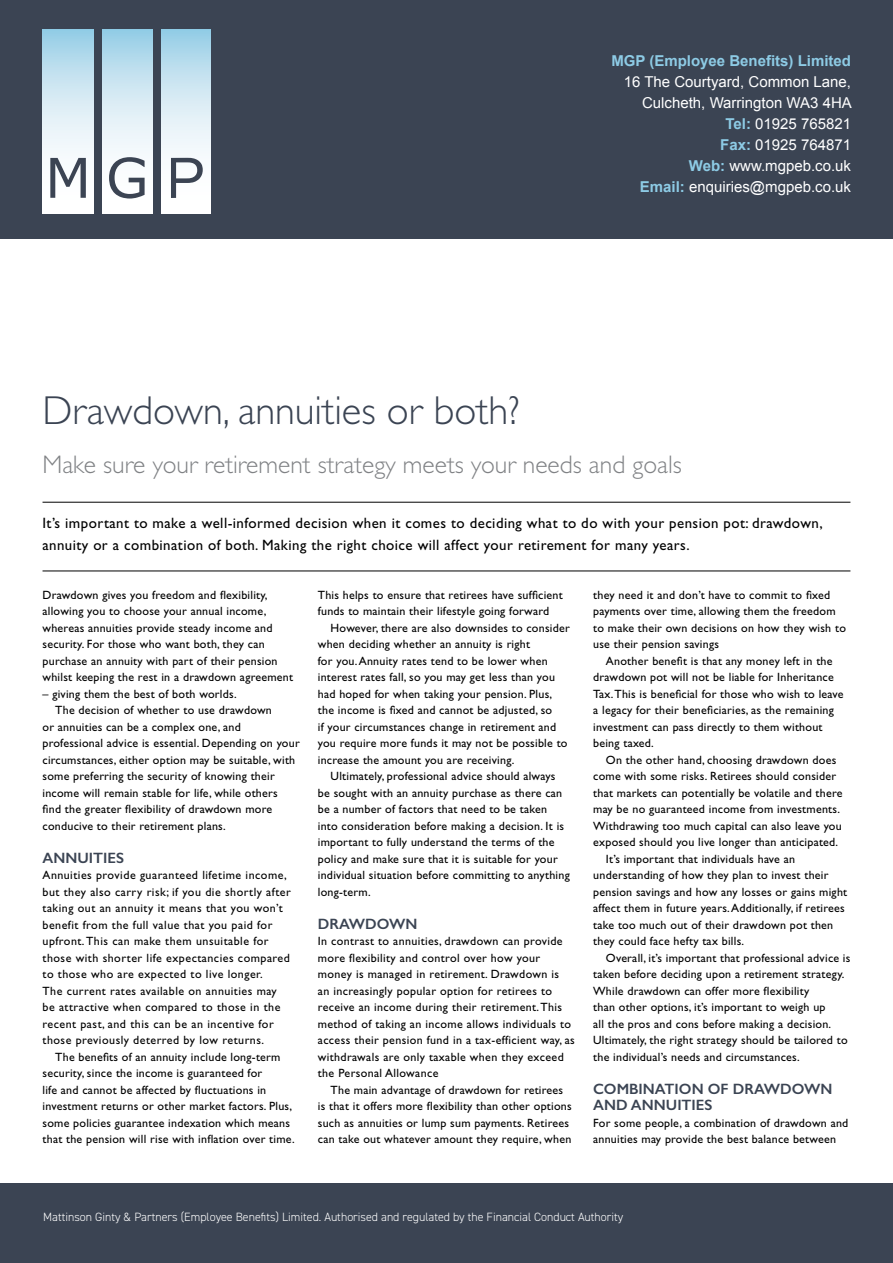
<style>
.page{position:relative;width:893px;height:1263px;background:#fff}
.page>*{position:absolute;margin:0;border:0;box-sizing:border-box;transform-origin:0 0}
.t1{font:300 40.5px "Gill Sans";color:#3b4453}
.t2{font:300 25.5px "Gill Sans";color:#808285}
.t3{font:15px/22.5px "Gill Sans";letter-spacing:.03em;color:#000}
.t4{font:15px/21px "Arial";color:#fff;text-align:right}
.t5{font:600 15px/16.5px "Gill Sans";color:#3b4453}
.t6{font:700 15px "Arial";color:#8dcbe5}
.t7{font:12px/16.5px "Gill Sans";letter-spacing:.02em;color:#000}
.t8{font:12px/16.5px "Gill Sans";letter-spacing:.04em;color:#000}
.t9{font:300 12px "DIN2014";color:#fff}
.s1{font-weight:700;color:#8dcbe5}
</style>
<div class="page">
<hr style="left:43px;top:502px;width:807px;height:1px;background:#000">
<hr style="left:43px;top:571px;width:807px;height:1px;background:#000">
<div style="left:1px;top:0;width:892px;height:238px;background:#3b4453"></div>
<svg style="left:161px;top:29px;width:50px;height:185px;background:#d6ebf4"></svg>
<svg style="left:103px;top:29px;width:49px;height:185px;background:#d5eaf4"></svg>
<svg style="left:42px;top:29px;width:52px;height:185px;background:#d6ebf4"></svg>
<svg style="left:109px;top:157px;width:36px;height:42px"></svg>
<svg style="left:50px;top:158px;width:36px;height:40px"></svg>
<svg style="left:171px;top:158px;width:32px;height:40px"></svg>
<div style="left:0;top:1183px;width:893px;height:80px;background:#3b4453"></div>
<p class="t6" style="left:611px;top:52px;width:241px">MGP (Employee Benefits) Limited</p>
<p class="t4" style="left:624px;top:71px;width:230px">16 The Courtyard, Common Lane,<br>Culcheth, Warrington WA3 4HA<br><span class="s1">Tel:</span> 01925 765821<br><span class="s1">Fax:</span> 01925 764871<br><span class="s1">Web:</span> www.mgpeb.co.uk<br><span class="s1">Email:</span> enquiries@mgpeb.co.uk</p>
<h1 class="t1" style="left:43px;top:387px;width:479px">Drawdown, annuities or both?</h1>
<h2 class="t2" style="left:43px;top:451px;width:641px">Make sure your retirement strategy meets your needs and goals</h2>
<p class="t3" style="left:42px;top:511px;width:782px">It’s important to make a well-informed decision when it comes to deciding what to do with your pension pot: drawdown, annuity or a combination of both. Making the right choice will affect your retirement for many years.</p>
<p class="t7" style="left:43px;top:586px;width:252px">Drawdown gives you freedom and flexibility, allowing you to choose your annual income, whereas annuities provide steady income and security. For those who want both, they can purchase an annuity with part of their pension whilst keeping the rest in a drawdown agreement</p>
<p class="t7" style="left:43px;top:685px;width:196px">– giving them the best of both worlds.</p>
<p class="t7" style="left:55px;top:702px;width:218px">The decision of whether to use drawdown</p>
<p class="t7" style="left:43px;top:718px;width:200px">or annuities can be a complex one, and</p>
<p class="t7" style="left:43px;top:735px;width:259px">professional advice is essential. Depending on your</p>
<p class="t7" style="left:43px;top:751px;width:254px">circumstances, either option may be suitable, with</p>
<p class="t7" style="left:43px;top:768px;width:234px">some preferring the security of knowing their</p>
<p class="t7" style="left:43px;top:784px;width:237px">income will remain stable for life, while others</p>
<p class="t7" style="left:43px;top:801px;width:231px">find the greater flexibility of drawdown more</p>
<p class="t7" style="left:43px;top:817px;width:185px">conducive to their retirement plans.</p>
<p class="t5" style="left:43px;top:849px;width:83px">ANNUITIES</p>
<p class="t8" style="left:43px;top:867px;width:250px">Annuities provide guaranteed lifetime income, but they also carry risk; if you die shortly after taking out an annuity it means that you won’t benefit from the full value that you paid for upfront. This can make them unsuitable for those with shorter life expectancies compared to those who are expected to live longer.<br>The current rates available on annuities may be attractive when compared to those in the recent past, and this can be an incentive for those previously deterred by low returns.</p>
<p class="t7" style="left:43px;top:1048px;width:254px;text-indent:13px">The benefits of an annuity include long-term security, since the income is guaranteed for<br>life and cannot be affected by fluctuations in investment returns or other market factors. Plus, some policies guarantee indexation which means that the pension will rise with inflation over time.</p>
<p class="t7" style="left:318px;top:586px;width:246px">This helps to ensure that retirees have sufficient funds to maintain their lifestyle going forward</p>
<p class="t7" style="left:318px;top:619px;width:254px;text-indent:13px">However, there are also downsides to consider when deciding whether an annuity is right<br>for you. Annuity rates tend to be lower when interest rates fall, so you may get less than you had hoped for when taking your pension. Plus, the income is fixed and cannot be adjusted, so<br>if your circumstances change in retirement and you require more funds it may not be possible to increase the amount you are receiving.</p>
<p class="t7" style="left:318px;top:768px;width:253px;text-indent:13px">Ultimately, professional advice should always be sought with an annuity purchase as there can be a number of factors that need to be taken into consideration before making a decision. It is important to fully understand the terms of the policy and make sure that it is suitable for your individual situation before committing to anything long-term.</p>
<p class="t5" style="left:318px;top:915px;width:101px">DRAWDOWN</p>
<p class="t7" style="left:318px;top:933px;width:259px">In contrast to annuities, drawdown can provide more flexibility and control over how your money is managed in retirement. Drawdown is<br>an increasingly popular option for retirees to receive an income during their retirement. This method of taking an income allows individuals to access their pension fund in a tax-efficient way, as withdrawals are only taxable when they exceed the Personal Allowance</p>
<p class="t7" style="left:318px;top:1081px;width:255px;text-align:center">The main advantage of drawdown for retirees<br>is that it offers more flexibility than other options such as annuities or lump sum payments. Retirees can take out whatever amount they require, when</p>
<p class="t7" style="left:593px;top:586px;width:254px">they need it and don’t have to commit to fixed payments over time, allowing them the freedom to make their own decisions on how they wish to use their pension savings</p>
<p class="t7" style="left:593px;top:652px;width:252px;text-indent:13px">Another benefit is that any money left in the drawdown pot will not be liable for Inheritance Tax. This is beneficial for those who wish to leave a legacy for their beneficiaries, as the remaining investment can pass directly to them without being taxed.</p>
<p class="t7" style="left:606px;top:751px;width:232px">On the other hand, choosing drawdown does</p>
<p class="t7" style="left:593px;top:768px;width:244px">come with some risks. Retirees should consider</p>
<p class="t7" style="left:593px;top:784px;width:251px">that markets can potentially be volatile and there</p>
<p class="t7" style="left:593px;top:801px;width:248px">may be no guaranteed income from investments.</p>
<p class="t7" style="left:593px;top:817px;width:250px">Withdrawing too much capital can also leave you</p>
<p class="t7" style="left:593px;top:834px;width:247px">exposed should you live longer than anticipated.</p>
<p class="t7" style="left:606px;top:850px;width:191px">It’s important that individuals have an</p>
<p class="t7" style="left:593px;top:867px;width:237px">understanding of how they plan to invest their</p>
<p class="t7" style="left:593px;top:883px;width:256px">pension savings and how any losses or gains might</p>
<p class="t7" style="left:593px;top:900px;width:253px">affect them in future years. Additionally, if retirees</p>
<p class="t7" style="left:593px;top:916px;width:242px">take too much out of their drawdown pot then</p>
<p class="t7" style="left:593px;top:933px;width:152px">they could face hefty tax bills.</p>
<p class="t7" style="left:606px;top:949px;width:246px">Overall, it’s important that professional advice is</p>
<p class="t7" style="left:593px;top:966px;width:253px">taken before deciding upon a retirement strategy.</p>
<p class="t7" style="left:593px;top:982px;width:218px">While drawdown can offer more flexibility</p>
<p class="t7" style="left:593px;top:999px;width:234px">than other options, it’s important to weigh up</p>
<p class="t7" style="left:593px;top:1015px;width:240px">all the pros and cons before making a decision.</p>
<p class="t7" style="left:593px;top:1032px;width:256px">Ultimately, the right strategy should be tailored to</p>
<p class="t7" style="left:593px;top:1048px;width:208px">the individual’s needs and circumstances.</p>
<p class="t5" style="left:593px;top:1080px;width:241px">COMBINATION OF DRAWDOWN<br>AND ANNUITIES</p>
<p class="t7" style="left:593px;top:1114px;width:257px">For some people, a combination of drawdown and annuities may provide the best balance between</p>
<p class="t9" style="left:43px;top:1210px;width:582px">Mattinson Ginty &amp; Partners (Employee Benefits) Limited. Authorised and regulated by the Financial Conduct Authority</p>
</div>
